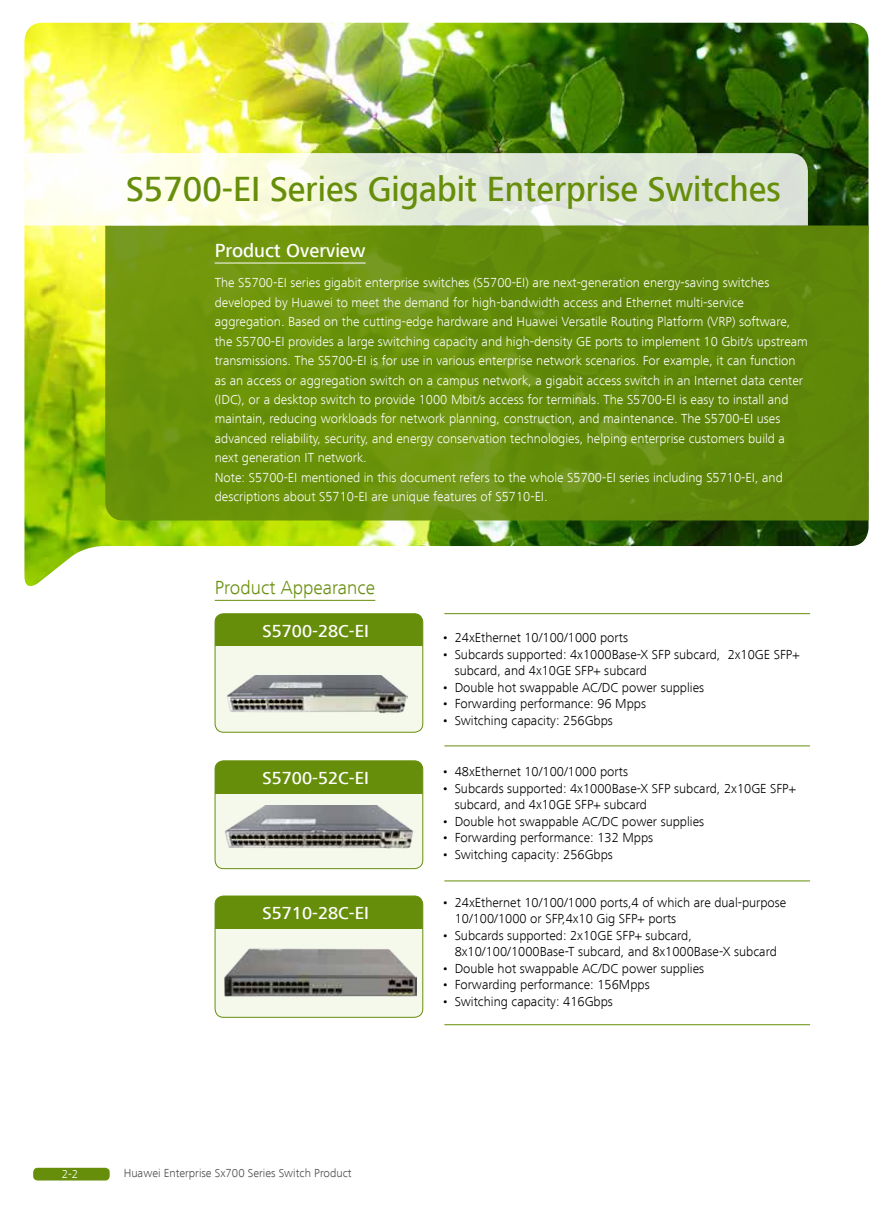
<style>
.page{position:relative;width:893px;height:1212px;background:#fff}
.page>*{position:absolute;margin:0;border:0;box-sizing:border-box;transform-origin:0 0}
.t1{font:500 36px "Frutiger Next LT";color:#678e0a;scale:.96 1}
.t2{font:300 19.5px "Frutiger Next LT";color:#678e0a}
.t3{font:500 19.5px "Frutiger Next LT";color:#fff}
.t4{font:500 18px "Frutiger Next LT";color:#fff}
.t5{font:300 13.5px/19.5px "Frutiger Next LT";color:#fff}
.t6{font:300 13.5px/16.5px "Frutiger Next LT";color:#000}
.t7{font:300 12px "Frutiger Next LT";color:#4c4948}
.t8{font:300 12px "Frutiger Next LT";color:#fff}
</style>
<div class="page">
<img style="left:24px;top:23px;width:844px;height:564px">
<svg style="left:105px;top:225px;width:763px;height:295px;background:#668e0b"></svg>
<svg style="left:24px;top:153px;width:784px;height:72px"></svg>
<hr style="left:215px;top:263px;width:151px;height:1px;background:#fff">
<div style="left:215px;top:614px;width:208px;height:118px;background:#f5f9ec;border-radius:9px"></div>
<div style="left:215px;top:614px;width:208px;height:32px;background:#678e0a"></div>
<div style="left:215px;top:613px;width:208px;height:119px;border:1px solid #678e0a;border-radius:9px"></div>
<div style="left:215px;top:761px;width:208px;height:108px;background:#f5f9ec;border-radius:9px"></div>
<div style="left:215px;top:761px;width:208px;height:32px;background:#678e0a"></div>
<div style="left:215px;top:760px;width:208px;height:109px;border:1px solid #678e0a;border-radius:9px"></div>
<img style="left:225px;top:805px;width:188px;height:44px">
<hr style="left:215px;top:600px;width:160px;height:1px;background:#678e0a">
<hr style="left:444px;top:746px;width:366px;height:1px;background:#678e0a">
<hr style="left:444px;top:881px;width:366px;height:1px;background:#678e0a">
<hr style="left:444px;top:613px;width:366px;height:1px;background:#678e0a">
<img style="left:227px;top:675px;width:180px;height:39px">
<div style="left:215px;top:896px;width:208px;height:121px;background:#f5f9ec;border-radius:9px"></div>
<div style="left:215px;top:896px;width:208px;height:32px;background:#678e0a"></div>
<div style="left:215px;top:896px;width:208px;height:121px;border:1px solid #678e0a;border-radius:9px"></div>
<hr style="left:444px;top:1024px;width:366px;height:1px;background:#678e0a">
<img style="left:224px;top:948px;width:192px;height:49px">
<div style="left:33px;top:1168px;width:77px;height:12px;background:#678e0a;border-radius:4px"></div>
<h1 class="t1" style="left:126px;top:169px;width:683px">S5700-EI Series Gigabit Enterprise Switches</h1>
<h2 class="t3" style="left:215px;top:240px;width:152px">Product Overview</h2>
<p class="t5" style="left:215px;top:273px;width:595px">The S5700-EI series gigabit enterprise switches (S5700-EI) are next-generation energy-saving switches developed by Huawei to meet the demand for high-bandwidth access and Ethernet multi-service aggregation. Based on the cutting-edge hardware and Huawei Versatile Routing Platform (VRP) software, the S5700-EI provides a large switching capacity and high-density GE ports to implement 10 Gbit/s upstream transmissions. The S5700-EI is for use in various enterprise network scenarios. For example, it can function as an access or aggregation switch on a campus network, a gigabit access switch in an Internet data center (IDC), or a desktop switch to provide 1000 Mbit/s access for terminals. The S5700-EI is easy to install and maintain, reducing workloads for network planning, construction, and maintenance. The S5700-EI uses advanced reliability, security, and energy conservation technologies, helping enterprise customers build a next generation IT network.<br>Note: S5700-EI mentioned in this document refers to the whole S5700-EI series including S5710-EI, and descriptions about S5710-EI are unique features of S5710-EI.</p>
<h2 class="t2" style="left:215px;top:577px;width:162px">Product Appearance</h2>
<h3 class="t4" style="left:262px;top:620px;width:108px">S5700-28C-EI</h3>
<h3 class="t4" style="left:262px;top:767px;width:108px">S5700-52C-EI</h3>
<p class="t6" style="left:442px;top:629px;width:188px">• 24xEthernet 10/100/1000 ports</p>
<p class="t6" style="left:455px;top:646px;width:346px;text-indent:-13px">• Subcards supported: 4x1000Base-X SFP subcard, 2x10GE SFP+ subcard, and 4x10GE SFP+ subcard</p>
<p class="t6" style="left:442px;top:679px;width:264px">• Double hot swappable AC/DC power supplies</p>
<p class="t6" style="left:442px;top:695px;width:206px">• Forwarding performance: 96 Mpps</p>
<p class="t6" style="left:442px;top:712px;width:173px">• Switching capacity: 256Gbps</p>
<p class="t6" style="left:442px;top:763px;width:188px">• 48xEthernet 10/100/1000 ports</p>
<p class="t6" style="left:455px;top:780px;width:343px;text-indent:-13px">• Subcards supported: 4x1000Base-X SFP subcard, 2x10GE SFP+ subcard, and 4x10GE SFP+ subcard</p>
<p class="t6" style="left:442px;top:813px;width:264px">• Double hot swappable AC/DC power supplies</p>
<p class="t6" style="left:442px;top:829px;width:213px">• Forwarding performance: 132 Mpps</p>
<p class="t6" style="left:442px;top:846px;width:173px">• Switching capacity: 256Gbps</p>
<h3 class="t4" style="left:262px;top:903px;width:108px">S5710-28C-EI</h3>
<p class="t6" style="left:455px;top:894px;width:333px;text-indent:-13px">• 24xEthernet 10/100/1000 ports,4 of which are dual-purpose<br>10/100/1000 or SFP,4x10 Gig SFP+ ports</p>
<p class="t6" style="left:455px;top:927px;width:324px;text-indent:-13px">• Subcards supported: 2x10GE SFP+ subcard,<br>8x10/100/1000Base-T subcard, and 8x1000Base-X subcard</p>
<p class="t6" style="left:442px;top:960px;width:264px">• Double hot swappable AC/DC power supplies</p>
<p class="t6" style="left:442px;top:977px;width:209px">• Forwarding performance: 156Mpps</p>
<p class="t6" style="left:442px;top:993px;width:173px">• Switching capacity: 416Gbps</p>
<p class="t8" style="left:62px;top:1167px;width:18px">2-2</p>
<p class="t7" style="left:124px;top:1167px;width:229px">Huawei Enterprise Sx700 Series Switch Product</p>
</div>
